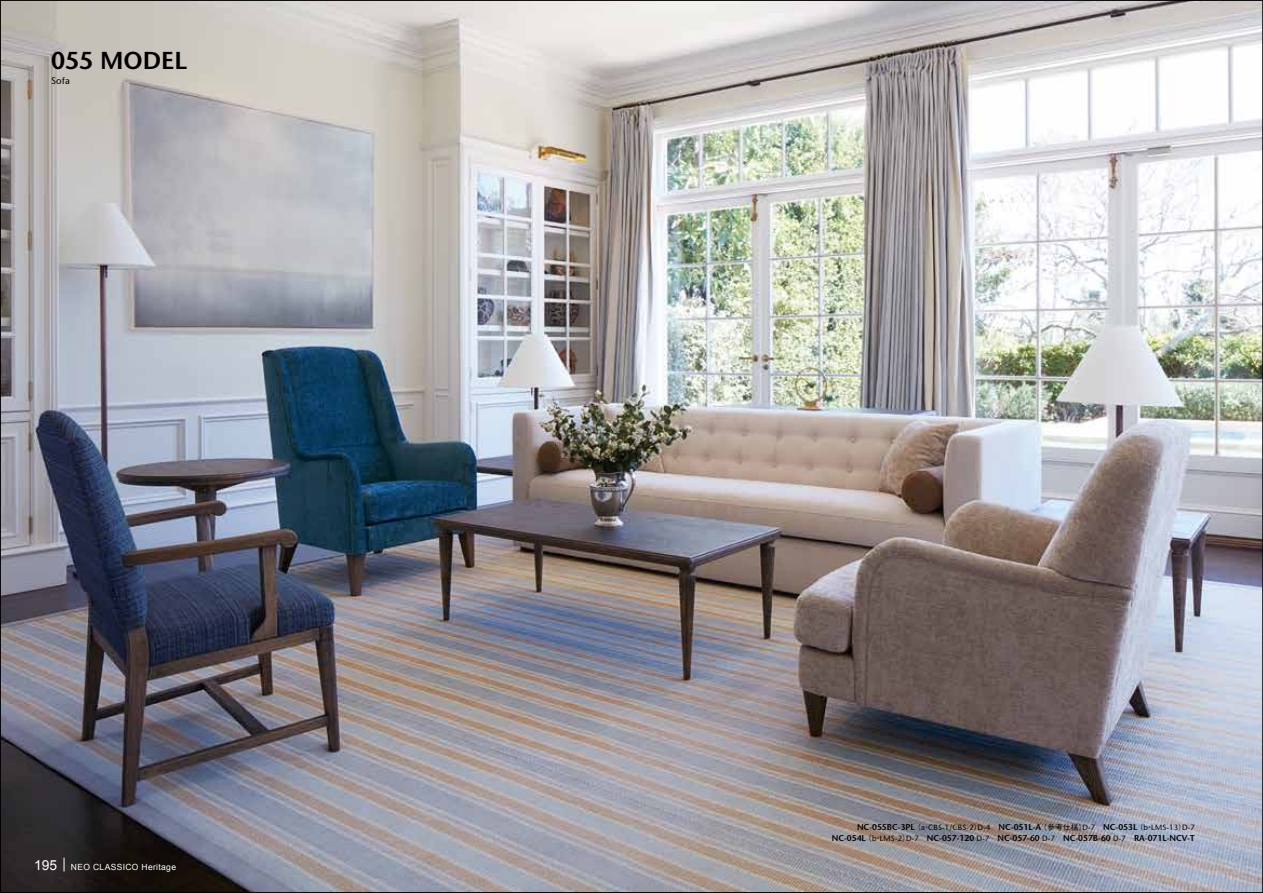
<style>
.page{position:relative;width:1263px;height:893px;background:#fff}
.page>*{position:absolute;margin:0;border:0;box-sizing:border-box;transform-origin:0 0}
.t1{font:600 24.45px "Stone Sans";color:#000}
.t2{font:9.6px "Stone Sans";color:#000}
.t3{font:600 8.55px/10.6px "Stone Sans";color:#000;text-align:right}
.t4{font:8.55px "Arial";letter-spacing:.04em;color:#fff}
.s1{font-size:13.8px}
.s2{font-family:"Gothic BBB Pro";font-weight:500;font-size:7.65px}
.s3{font-weight:400;font-size:7.65px}
</style>
<div class="page">
<img style="left:0;top:0;width:1262px;height:893px">
<hr style="left:1262px;top:0;width:1px;height:893px;background:#000">
<h1 class="t1" style="left:51px;top:45px;width:138px">055 MODEL</h1>
<p class="t2" style="left:51px;top:75px;width:20px">Sofa</p>
<p class="t4" style="left:34px;top:861px;width:144px"><span class="s1">195</span> NEO CLASSICO Heritage</p>
<p class="t3" style="left:832px;top:822px;width:365px">NC-055BC-3PL<span class="s2">（</span><span class="s3">a</span><span class="s2">・</span><span class="s3">CBS-1/CBS-2</span><span class="s2">）</span><span class="s3">D-4</span> NC-051L-A<span class="s2">（参考仕様）</span><span class="s3">D-7</span> NC-053L<span class="s2">（</span><span class="s3">b</span><span class="s2">・</span><span class="s3">LMS-13</span><span class="s2">）</span><span class="s3">D-7<br></span>NC-054L<span class="s2">（</span><span class="s3">b</span><span class="s2">・</span><span class="s3">LMS-2</span><span class="s2">）</span><span class="s3">D-7</span> NC-057-120 <span class="s3">D-7</span> NC-057-60 <span class="s3">D-7</span> NC-057B-60 <span class="s3">D-7</span> RA-071L-NCV-T</p>
</div>
